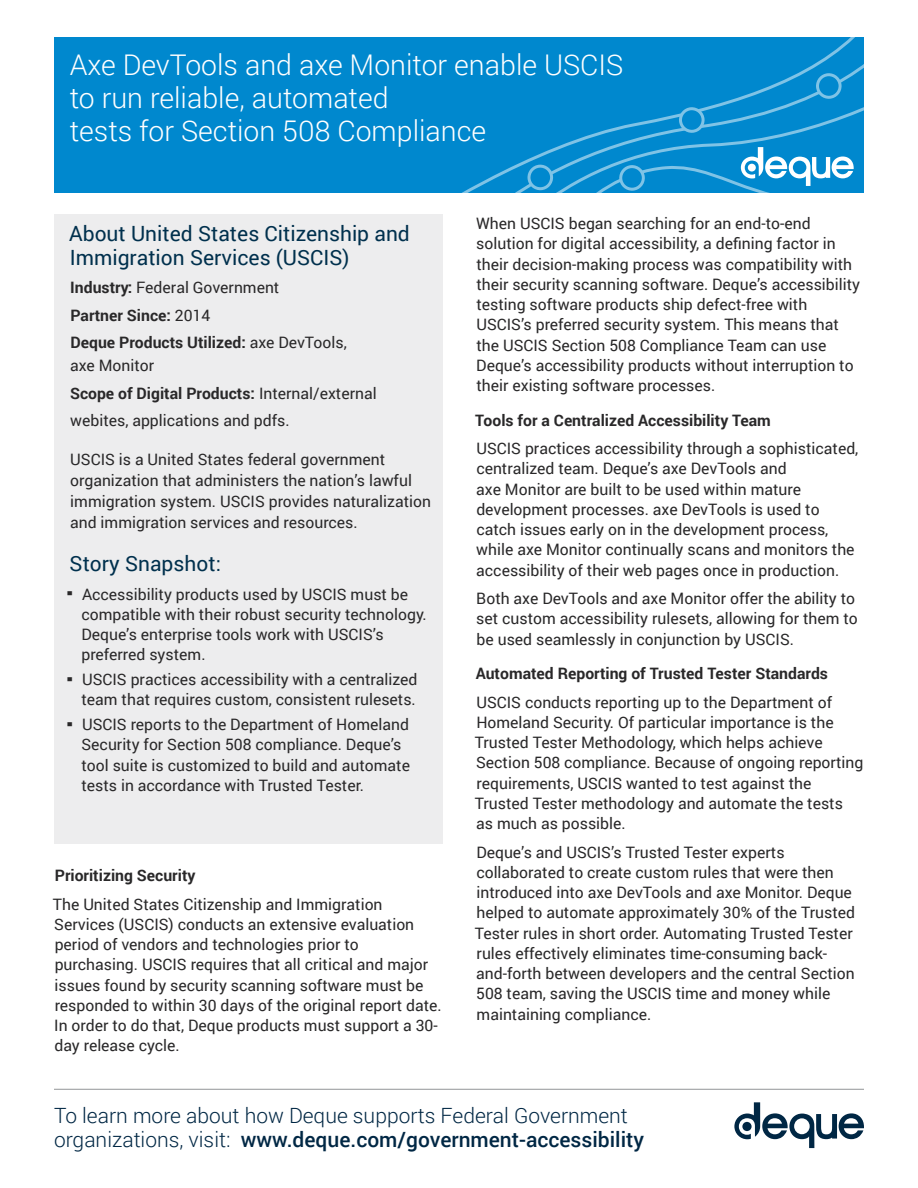
<style>
.page{position:relative;width:918px;height:1188px;background:#fff}
.page>*{position:absolute;margin:0;border:0;box-sizing:border-box;transform-origin:0 0}
.t1{font:300 28.5px/33px "Roboto";color:#fff}
.t2{font:21px/24px "Roboto";color:#00304d}
.t3{font:500 21px "Roboto";color:#002744}
.t4{font:300 21px "Roboto";color:#002744}
.t5{font:15.75px/20.2px "Roboto";color:#292829}
.t6{font:700 15.75px/22.5px "Roboto";color:#292829}
.s1{font-weight:700}
.s2{font-weight:400}
.s3{font-weight:700;font-size:31.5px}
.s4{font-weight:300}
</style>
<div class="page">
<div style="left:54px;top:38px;width:810px;height:155px;background:#0088ce"></div>
<svg style="left:411px;top:37px;width:453px;height:243px"></svg>
<svg style="left:680px;top:108px;width:23px;height:24px"></svg>
<div style="left:679px;top:107px;width:26px;height:26px;border:3px solid #fff;border-radius:50%"></div>
<svg style="left:529px;top:166px;width:23px;height:23px"></svg>
<div style="left:527px;top:164px;width:26px;height:27px;border:3px solid #fff;border-radius:50%"></div>
<svg style="left:817px;top:74px;width:23px;height:24px"></svg>
<div style="left:816px;top:73px;width:26px;height:26px;border:3px solid #fff;border-radius:50%"></div>
<div style="left:620px;top:166px;width:24px;height:24px;background:#0088ce;border-radius:50%"></div>
<div style="left:619px;top:165px;width:26px;height:26px;border:3px solid #fff;border-radius:50%"></div>
<div style="left:54px;top:214px;width:388px;height:629px;background:#ededee"></div>
<hr style="left:54px;top:1089px;width:810px;height:1px;background:#939598">
<svg style="left:741px;top:147px;width:113px;height:39px"></svg>
<svg style="left:734px;top:1102px;width:130px;height:46px"></svg>
<h1 class="t1" style="left:70px;top:47px;width:555px">Axe DevTools and axe Monitor enable USCIS to run reliable, automated<br>tests for Section 508 Compliance</h1>
<h2 class="t2" style="left:69px;top:221px;width:342px">About United States Citizenship and<br>Immigration Services (USCIS)</h2>
<p class="t5" style="left:70px;top:276px;width:211px"><span class="s1">Industry:</span> Federal Government</p>
<h3 class="t6" style="left:70px;top:303px;width:141px">Partner Since: <span class="s2">2014</span></h3>
<p class="t6" style="left:70px;top:331px;width:278px">Deque Products Utilized: <span class="s2">axe DevTools, axe Monitor</span></p>
<p class="t6" style="left:70px;top:381px;width:308px">Scope of Digital Products: <span class="s2">Internal/external</span></p>
<p class="t5" style="left:70px;top:410px;width:221px">webites, applications and pdfs.</p>
<p class="t5" style="left:70px;top:449px;width:362px;line-height:21px">USCIS is a United States federal government organization that administers the nation’s lawful immigration system. USCIS provides naturalization and immigration services and resources.</p>
<h3 class="t2" style="left:70px;top:551px;width:153px">Story Snapshot:</h3>
<p class="t5" style="left:81px;top:583px;width:347px;text-indent:-16px"><span class="s3">·</span> Accessibility products used by USCIS must be compatible with their robust security technology.<br>Deque’s enterprise tools work with USCIS’s preferred system.</p>
<p class="t5" style="left:65px;top:669px;width:354px;text-align:right"><span class="s3">·</span> USCIS practices accessibility with a centralized team that requires custom, consistent rulesets.</p>
<p class="t5" style="left:81px;top:714px;width:330px;text-indent:-16px"><span class="s3">·</span> USCIS reports to the Department of Homeland Security for Section 508 compliance. Deque’s tool suite is customized to build and automate tests in accordance with Trusted Tester.</p>
<h3 class="t6" style="left:55px;top:864px;width:142px">Prioritizing Security</h3>
<p class="t5" style="left:53px;top:893px;width:390px">The United States Citizenship and Immigration Services (USCIS) conducts an extensive evaluation period of vendors and technologies prior to purchasing. USCIS requires that all critical and major issues found by security scanning software must be responded to within 30 days of the original report date.<br>In order to do that, Deque products must support a 30- day release cycle.</p>
<p class="t5" style="left:476px;top:213px;width:336px">When USCIS began searching for an end-to-end</p>
<p class="t5" style="left:476px;top:233px;width:361px">solution for digital accessibility, a defining factor in</p>
<p class="t5" style="left:476px;top:253px;width:385px">their decision-making process was compatibility with their security scanning software. Deque’s accessibility testing software products ship defect-free with USCIS’s preferred security system. This means that the USCIS Section 508 Compliance Team can use Deque’s accessibility products without interruption to their existing software processes.</p>
<h3 class="t6" style="left:475px;top:408px;width:297px">Tools for a Centralized Accessibility Team</h3>
<p class="t5" style="left:476px;top:438px;width:384px">USCIS practices accessibility through a sophisticated, centralized team. Deque’s axe DevTools and<br>axe Monitor are built to be used within mature development processes. axe DevTools is used to catch issues early on in the development process, while axe Monitor continually scans and monitors the accessibility of their web pages once in production.</p>
<p class="t5" style="left:476px;top:588px;width:383px">Both axe DevTools and axe Monitor offer the ability to set custom accessibility rulesets, allowing for them to be used seamlessly in conjunction by USCIS.</p>
<h3 class="t6" style="left:476px;top:662px;width:354px">Automated Reporting of Trusted Tester Standards</h3>
<p class="t5" style="left:475px;top:691px;width:390px">USCIS conducts reporting up to the Department of Homeland Security. Of particular importance is the Trusted Tester Methodology, which helps achieve Section 508 compliance. Because of ongoing reporting requirements, USCIS wanted to test against the Trusted Tester methodology and automate the tests as much as possible.</p>
<p class="t5" style="left:475px;top:841px;width:382px">Deque’s and USCIS’s Trusted Tester experts collaborated to create custom rules that were then introduced into axe DevTools and axe Monitor. Deque helped to automate approximately 30% of the Trusted Tester rules in short order. Automating Trusted Tester rules effectively eliminates time-consuming back&shy;and-forth between developers and the central Section 508 team, saving the USCIS time and money while maintaining compliance.</p>
<p class="t4" style="left:54px;top:1101px;width:575px">To learn more about how Deque supports Federal Government</p>
<p class="t3" style="left:54px;top:1124px;width:592px"><span class="s4">organizations, visit:</span> www.deque.com/government-accessibility</p>
</div>
